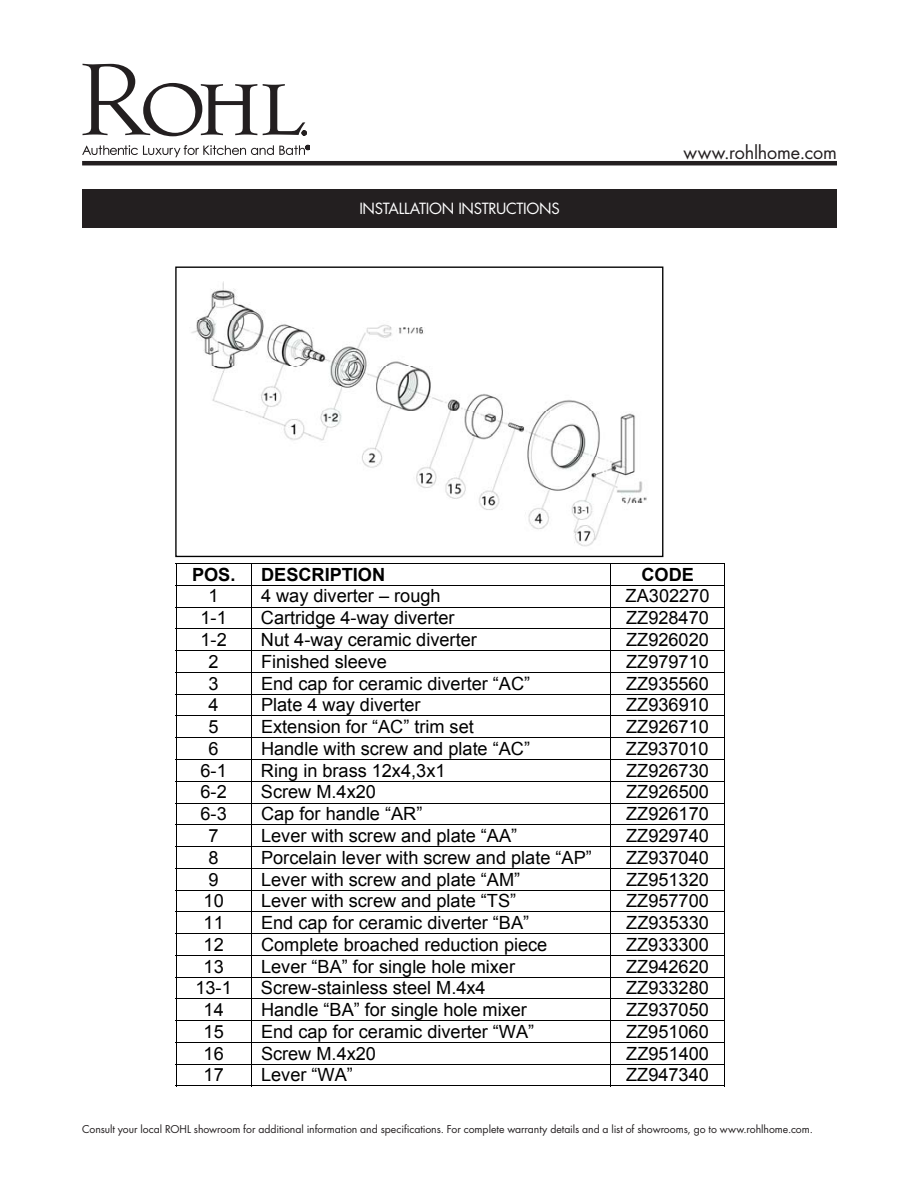
<style>
.page{position:relative;width:918px;height:1188px;background:#fff}
.page>*{position:absolute;margin:0;border:0;box-sizing:border-box;transform-origin:0 0}
.t1{font:18.15px "Arial";color:#000}
.t2{font:700 18.15px "Arial";color:#000}
.t3{font:18px "Futura";letter-spacing:-.005em;color:#231f20}
.Product_Title_Bar{font:15px "Futura";letter-spacing:-.02em;color:#fff}
.t4{font:10.5px "Futura";letter-spacing:-.005em;color:#231f20}
</style>
<div class="page">
<svg style="left:82px;top:64px;width:175px;height:72px"></svg>
<svg style="left:263px;top:84px;width:44px;height:51px"></svg>
<svg style="left:82px;top:145px;width:228px;height:12px"></svg>
<hr style="left:82px;top:161px;width:755px;height:4px;background:#231f20">
<div style="left:82px;top:189px;width:755px;height:38px;background:#231f20"></div>
<hr style="left:176px;top:563px;width:549px;height:1px;background:#000">
<hr style="left:176px;top:585px;width:549px;height:1px;background:#000">
<hr style="left:176px;top:607px;width:549px;height:1px;background:#000">
<hr style="left:176px;top:628px;width:549px;height:1px;background:#000">
<hr style="left:176px;top:650px;width:549px;height:1px;background:#000">
<hr style="left:176px;top:672px;width:549px;height:1px;background:#000">
<hr style="left:176px;top:694px;width:549px;height:1px;background:#000">
<hr style="left:176px;top:715px;width:549px;height:1px;background:#000">
<hr style="left:176px;top:737px;width:549px;height:1px;background:#000">
<hr style="left:176px;top:759px;width:549px;height:1px;background:#000">
<hr style="left:176px;top:781px;width:549px;height:1px;background:#000">
<hr style="left:176px;top:803px;width:549px;height:1px;background:#000">
<hr style="left:176px;top:824px;width:549px;height:1px;background:#000">
<hr style="left:176px;top:846px;width:549px;height:1px;background:#000">
<hr style="left:176px;top:868px;width:549px;height:1px;background:#000">
<hr style="left:176px;top:890px;width:549px;height:1px;background:#000">
<hr style="left:176px;top:911px;width:549px;height:1px;background:#000">
<hr style="left:176px;top:933px;width:549px;height:1px;background:#000">
<hr style="left:176px;top:955px;width:549px;height:1px;background:#000">
<hr style="left:176px;top:977px;width:549px;height:1px;background:#000">
<hr style="left:176px;top:999px;width:549px;height:1px;background:#000">
<hr style="left:176px;top:1020px;width:549px;height:1px;background:#000">
<hr style="left:176px;top:1042px;width:549px;height:1px;background:#000">
<hr style="left:176px;top:1064px;width:549px;height:1px;background:#000">
<svg style="left:176px;top:564px;width:1px;height:522px"></svg>
<hr style="left:176px;top:1086px;width:75px;height:1px;background:#000">
<svg style="left:251px;top:564px;width:1px;height:522px"></svg>
<hr style="left:252px;top:1086px;width:358px;height:1px;background:#000">
<svg style="left:610px;top:564px;width:1px;height:522px"></svg>
<hr style="left:611px;top:1086px;width:113px;height:1px;background:#000">
<svg style="left:724px;top:564px;width:1px;height:523px"></svg>
<div style="left:175px;top:267px;width:488px;height:290px;border:1px solid #000"></div>
<img style="left:191px;top:281px;width:456px;height:266px">
<p class="Product_Title_Bar" style="left:359px;top:198px;width:202px">INSTALLATION INSTRUCTIONS</p>
<p class="t3" style="left:683px;top:140px;width:155px">www.rohlhome.com</p>
<p class="t2" style="left:192px;top:562px;width:45px">POS.</p>
<p class="t2" style="left:261px;top:562px;width:126px">DESCRIPTION</p>
<p class="t2" style="left:641px;top:562px;width:54px">CODE</p>
<p class="t1" style="left:209px;top:584px;width:12px">1</p>
<p class="t1" style="left:261px;top:584px;width:181px">4 way diverter – rough</p>
<p class="t1" style="left:626px;top:584px;width:85px">ZA302270</p>
<p class="t1" style="left:201px;top:606px;width:28px">1-1</p>
<p class="t1" style="left:261px;top:606px;width:195px">Cartridge 4-way diverter</p>
<p class="t1" style="left:626px;top:606px;width:84px">ZZ928470</p>
<p class="t1" style="left:201px;top:628px;width:28px">1-2</p>
<p class="t1" style="left:261px;top:628px;width:217px">Nut 4-way ceramic diverter</p>
<p class="t1" style="left:626px;top:628px;width:84px">ZZ926020</p>
<p class="t1" style="left:209px;top:650px;width:12px">2</p>
<p class="t1" style="left:261px;top:650px;width:127px">Finished sleeve</p>
<p class="t1" style="left:626px;top:650px;width:84px">ZZ979710</p>
<p class="t1" style="left:209px;top:671px;width:12px">3</p>
<p class="t1" style="left:261px;top:671px;width:271px">End cap for ceramic diverter “AC”</p>
<p class="t1" style="left:626px;top:671px;width:84px">ZZ935560</p>
<p class="t1" style="left:209px;top:693px;width:12px">4</p>
<p class="t1" style="left:261px;top:693px;width:161px">Plate 4 way diverter</p>
<p class="t1" style="left:626px;top:693px;width:84px">ZZ936910</p>
<p class="t1" style="left:209px;top:715px;width:12px">5</p>
<p class="t1" style="left:261px;top:715px;width:214px">Extension for “AC” trim set</p>
<p class="t1" style="left:626px;top:715px;width:84px">ZZ926710</p>
<p class="t1" style="left:209px;top:737px;width:12px">6</p>
<p class="t1" style="left:261px;top:737px;width:271px">Handle with screw and plate “AC”</p>
<p class="t1" style="left:626px;top:737px;width:84px">ZZ937010</p>
<p class="t1" style="left:201px;top:758px;width:28px">6-1</p>
<p class="t1" style="left:261px;top:758px;width:186px">Ring in brass 12x4,3x1</p>
<p class="t1" style="left:626px;top:758px;width:84px">ZZ926730</p>
<p class="t1" style="left:201px;top:780px;width:28px">6-2</p>
<p class="t1" style="left:261px;top:780px;width:116px">Screw M.4x20</p>
<p class="t1" style="left:626px;top:780px;width:84px">ZZ926500</p>
<p class="t1" style="left:201px;top:802px;width:28px">6-3</p>
<p class="t1" style="left:261px;top:802px;width:163px">Cap for handle “AR”</p>
<p class="t1" style="left:626px;top:802px;width:84px">ZZ926170</p>
<p class="t1" style="left:209px;top:824px;width:12px">7</p>
<p class="t1" style="left:261px;top:824px;width:258px">Lever with screw and plate “AA”</p>
<p class="t1" style="left:626px;top:824px;width:84px">ZZ929740</p>
<p class="t1" style="left:209px;top:846px;width:12px">8</p>
<p class="t1" style="left:261px;top:846px;width:332px">Porcelain lever with screw and plate “AP”</p>
<p class="t1" style="left:626px;top:846px;width:84px">ZZ937040</p>
<p class="t1" style="left:209px;top:867px;width:12px">9</p>
<p class="t1" style="left:261px;top:867px;width:261px">Lever with screw and plate “AM”</p>
<p class="t1" style="left:626px;top:867px;width:84px">ZZ951320</p>
<p class="t1" style="left:204px;top:889px;width:22px">10</p>
<p class="t1" style="left:261px;top:889px;width:257px">Lever with screw and plate “TS”</p>
<p class="t1" style="left:626px;top:889px;width:84px">ZZ957700</p>
<p class="t1" style="left:204px;top:911px;width:22px">11</p>
<p class="t1" style="left:261px;top:911px;width:270px">End cap for ceramic diverter “BA”</p>
<p class="t1" style="left:626px;top:911px;width:84px">ZZ935330</p>
<p class="t1" style="left:204px;top:933px;width:22px">12</p>
<p class="t1" style="left:261px;top:933px;width:288px">Complete broached reduction piece</p>
<p class="t1" style="left:626px;top:933px;width:84px">ZZ933300</p>
<p class="t1" style="left:204px;top:954px;width:22px">13</p>
<p class="t1" style="left:261px;top:954px;width:256px">Lever “BA” for single hole mixer</p>
<p class="t1" style="left:626px;top:954px;width:84px">ZZ942620</p>
<p class="t1" style="left:195px;top:976px;width:38px">13-1</p>
<p class="t1" style="left:261px;top:976px;width:226px">Screw-stainless steel M.4x4</p>
<p class="t1" style="left:626px;top:976px;width:84px">ZZ933280</p>
<p class="t1" style="left:204px;top:998px;width:22px">14</p>
<p class="t1" style="left:261px;top:998px;width:268px">Handle “BA” for single hole mixer</p>
<p class="t1" style="left:626px;top:998px;width:84px">ZZ937050</p>
<p class="t1" style="left:204px;top:1020px;width:22px">15</p>
<p class="t1" style="left:261px;top:1020px;width:275px">End cap for ceramic diverter “WA”</p>
<p class="t1" style="left:626px;top:1020px;width:84px">ZZ951060</p>
<p class="t1" style="left:204px;top:1041px;width:22px">16</p>
<p class="t1" style="left:261px;top:1041px;width:116px">Screw M.4x20</p>
<p class="t1" style="left:626px;top:1041px;width:84px">ZZ951400</p>
<p class="t1" style="left:204px;top:1063px;width:22px">17</p>
<p class="t1" style="left:261px;top:1063px;width:93px">Lever “WA”</p>
<p class="t1" style="left:626px;top:1063px;width:84px">ZZ947340</p>
<p class="t4" style="left:82px;top:1121px;width:732px">Consult your local ROHL showroom for additional information and specifications. For complete warranty details and a list of showrooms, go to www.rohlhome.com.</p>
</div>
